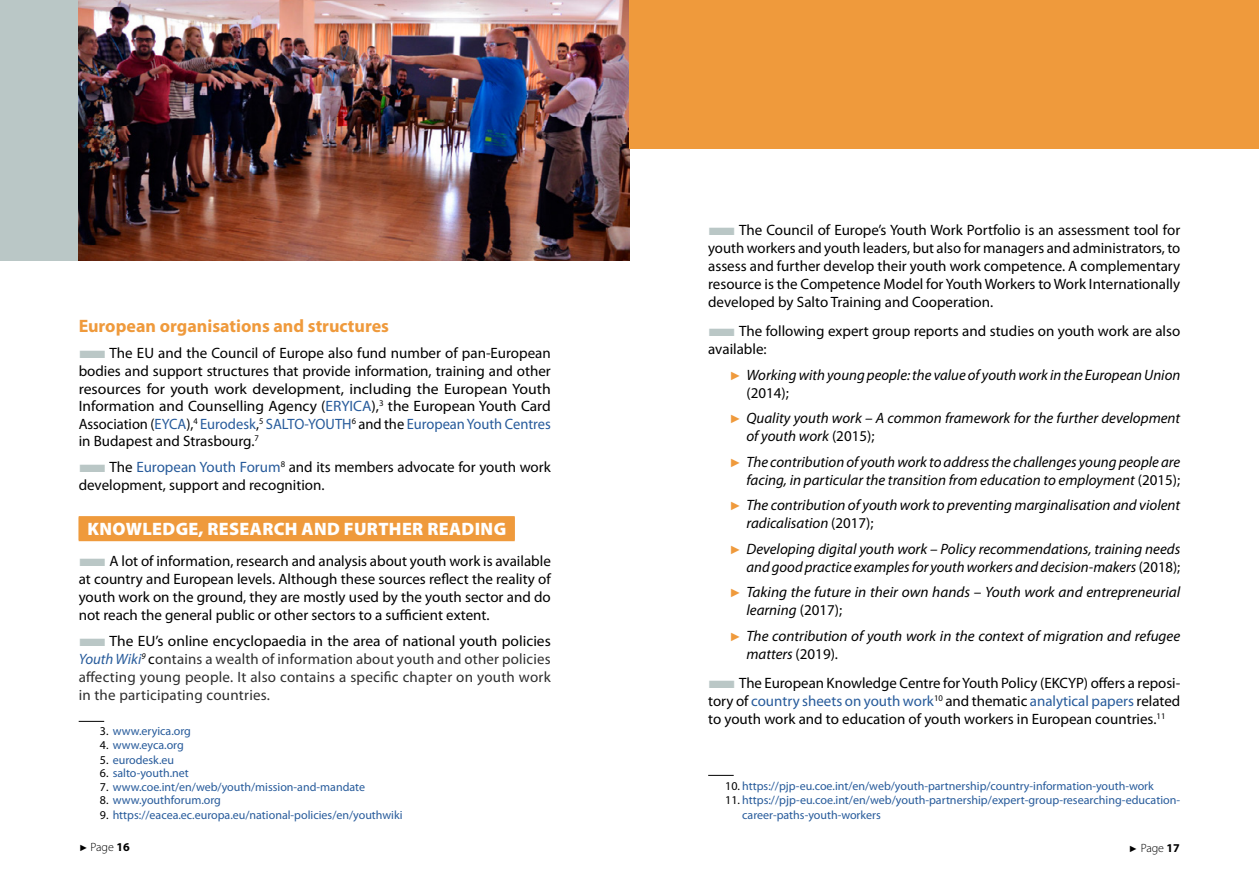
<style>
.page{position:relative;width:1259px;height:893px;background:#fff}
.page>*{position:absolute;margin:0;border:0;box-sizing:border-box;transform-origin:0 0}
.t1{font:900 18px "Myriad Pro";letter-spacing:.02em;color:#fff}
.t2{font:700 18px "Myriad Pro";color:#ef9a3c}
.t3{font:15px/18px "Myriad Pro";color:#000;text-align:justify}
.t4{font:italic 15px/18px "Myriad Pro";color:#000}
.t5{font:15px/18px "Myriad Pro";letter-spacing:.015em;color:#2f2f2f;text-align:justify}
.t6{font:15px/17.5px "Myriad Pro";color:#030303}
.t7{font:12px/14.4px "Myriad Pro";color:#275b9b}
.t8{font:300 12px "Myriad Pro";color:#000}
.s1{color:#bac7c6}
.s2{color:#275b9b}
.s3{color:#000}
.s4{font-style:italic;color:#275b9b}
.s5{font-family:"Arial";font-style:normal;font-size:12px;color:#ef9a3c}
.s6{font-style:normal}
.s7{font-family:"Arial";font-weight:400;font-size:9px}
.s8{font-weight:700}
</style>
<div class="page">
<div style="left:0;top:0;width:176px;height:260px;background:#bac7c6"></div>
<svg style="left:708px;top:775px;width:25px;height:1px"></svg>
<img style="left:79px;top:0;width:550px;height:260px">
<div style="left:79px;top:517px;width:436px;height:24px;background:#ef9a3c"></div>
<div style="left:79px;top:516px;width:436px;height:24px;background:#ef9a3c"></div>
<svg style="left:79px;top:721px;width:25px;height:1px"></svg>
<div style="left:629px;top:0;width:630px;height:149px;background:#ef9a3c"></div>
<p class="t2" style="left:79px;top:315px;width:312px">European organisations and structures</p>
<p class="t3" style="left:79px;top:344px;width:473px;line-height:17.5px"><span class="s1">■</span>The EU and the Council of Europe also fund number of pan-European bodies and support structures that provide information, training and other resources for youth work development, including the European Youth Information and Counselling Agency (<span class="s2">ERYICA</span>),<sup>3</sup> the European Youth Card Association (<span class="s2">EYCA</span>),<sup>4</sup> <span class="s2">Eurodesk</span>,<sup>5</sup> <span class="s2">SALTO-YOUTH</span><sup>6</sup> and the <span class="s2">European Youth Centres </span>in Budapest and Strasbourg.<sup>7</sup></p>
<p class="t6" style="left:79px;top:458px;width:473px"><span class="s1">■</span>The <span class="s2">European Youth Forum</span><sup>8</sup> and its members advocate for youth work development, support and recognition<span class="s3">.</span></p>
<p class="t1" style="left:87px;top:517px;width:420px">KNOWLEDGE, RESEARCH AND FURTHER READING</p>
<p class="t3" style="left:79px;top:551px;width:474px"><span class="s1">■</span>A lot of information, research and analysis about youth work is available at country and European levels. Although these sources reflect the reality of youth work on the ground, they are mostly used by the youth sector and do not reach the general public or other sectors to a sufficient extent.</p>
<p class="t5" style="left:79px;top:632px;width:473px"><span class="s1">■</span><span class="s3">The EU’s online encyclopaedia in the area of national youth policies </span><span class="s4">Youth Wiki</span><sup>9</sup> <span class="s3">c</span>ontains a wealth of information about youth and other policies affecting young people. It also contains a specific chapter on youth work in the participating countries.</p>
<p class="t7" style="left:100px;top:723px;width:93px"><span class="s3">3.</span> www.eryica.org</p>
<p class="t7" style="left:100px;top:738px;width:85px"><span class="s3">4.</span> www.eyca.org</p>
<p class="t7" style="left:100px;top:752px;width:76px"><span class="s3">5.</span> eurodesk.eu</p>
<p class="t7" style="left:100px;top:766px;width:90px"><span class="s3">6.</span> salto-youth.net</p>
<p class="t7" style="left:100px;top:779px;width:267px"><span class="s3">7.</span> www.coe.int/en/web/youth/mission-and-mandate</p>
<p class="t7" style="left:100px;top:793px;width:123px"><span class="s3">8.</span> www.youthforum.org</p>
<p class="t7" style="left:100px;top:807px;width:304px"><span class="s3">9.</span> https://eacea.ec.europa.eu/national-policies/en/youthwiki</p>
<p class="t3" style="left:708px;top:220px;width:473px"><span class="s1">■</span>The Council of Europe’s Youth Work Portfolio is an assessment tool for youth workers and youth leaders, but also for managers and administrators, to assess and further develop their youth work competence. A complementary resource is the Competence Model for Youth Workers to Work Internationally developed by Salto Training and Cooperation.</p>
<p class="t3" style="left:708px;top:322px;width:473px"><span class="s1">■</span>The following expert group reports and studies on youth work are also available:</p>
<p class="t4" style="left:746px;top:365px;width:435px;text-indent:-17px"><span class="s5">►</span> Working with young people: the value of youth work in the European Union <span class="s6">(2014);</span></p>
<p class="t4" style="left:746px;top:409px;width:435px;text-indent:-17px"><span class="s5">►</span> Quality youth work – A common framework for the further development of youth work <span class="s6">(2015);</span></p>
<p class="t4" style="left:729px;top:452px;width:452px;text-align:right"><span class="s5">►</span> The contribution of youth work to address the challenges young people are facing, in particular the transition from education to employment <span class="s6">(2015);</span></p>
<p class="t4" style="left:746px;top:496px;width:435px;text-indent:-17px"><span class="s5">►</span> The contribution of youth work to preventing marginalisation and violent radicalisation <span class="s6">(2017);</span></p>
<p class="t4" style="left:729px;top:539px;width:452px;text-align:right"><span class="s5">►</span> Developing digital youth work – Policy recommendations, training needs and good practice examples for youth workers and decision-makers <span class="s6">(2018);</span></p>
<p class="t4" style="left:746px;top:583px;width:435px;text-indent:-17px"><span class="s5">►</span> Taking the future in their own hands – Youth work and entrepreneurial learning <span class="s6">(2017);</span></p>
<p class="t4" style="left:746px;top:626px;width:435px;text-indent:-17px"><span class="s5">►</span> The contribution of youth work in the context of migration and refugee matters <span class="s6">(2019).</span></p>
<p class="t3" style="left:708px;top:674px;width:473px"><span class="s1">■</span>The European Knowledge Centre for Youth Policy (EKCYP) offers a reposi&shy;tory of <span class="s2">country sheets on youth work</span><sup>10</sup> and thematic <span class="s2">analytical papers</span> related to youth work and to education of youth workers in European countries.<sup>11</sup></p>
<p class="t7" style="left:725px;top:778px;width:430px"><span class="s3">10.</span> https://pjp-eu.coe.int/en/web/youth-partnership/country-information-youth-work</p>
<p class="t7" style="left:742px;top:793px;width:439px;text-indent:-17px"><span class="s3">11.</span> https://pjp-eu.coe.int/en/web/youth-partnership/expert-group-researching-education&shy;career-paths-youth-workers</p>
<p class="t8" style="left:79px;top:840px;width:52px"><span class="s7">►</span> Page <span class="s8">16</span></p>
<p class="t8" style="left:1128px;top:841px;width:53px"><span class="s7">►</span> Page <span class="s8">17</span></p>
</div>
